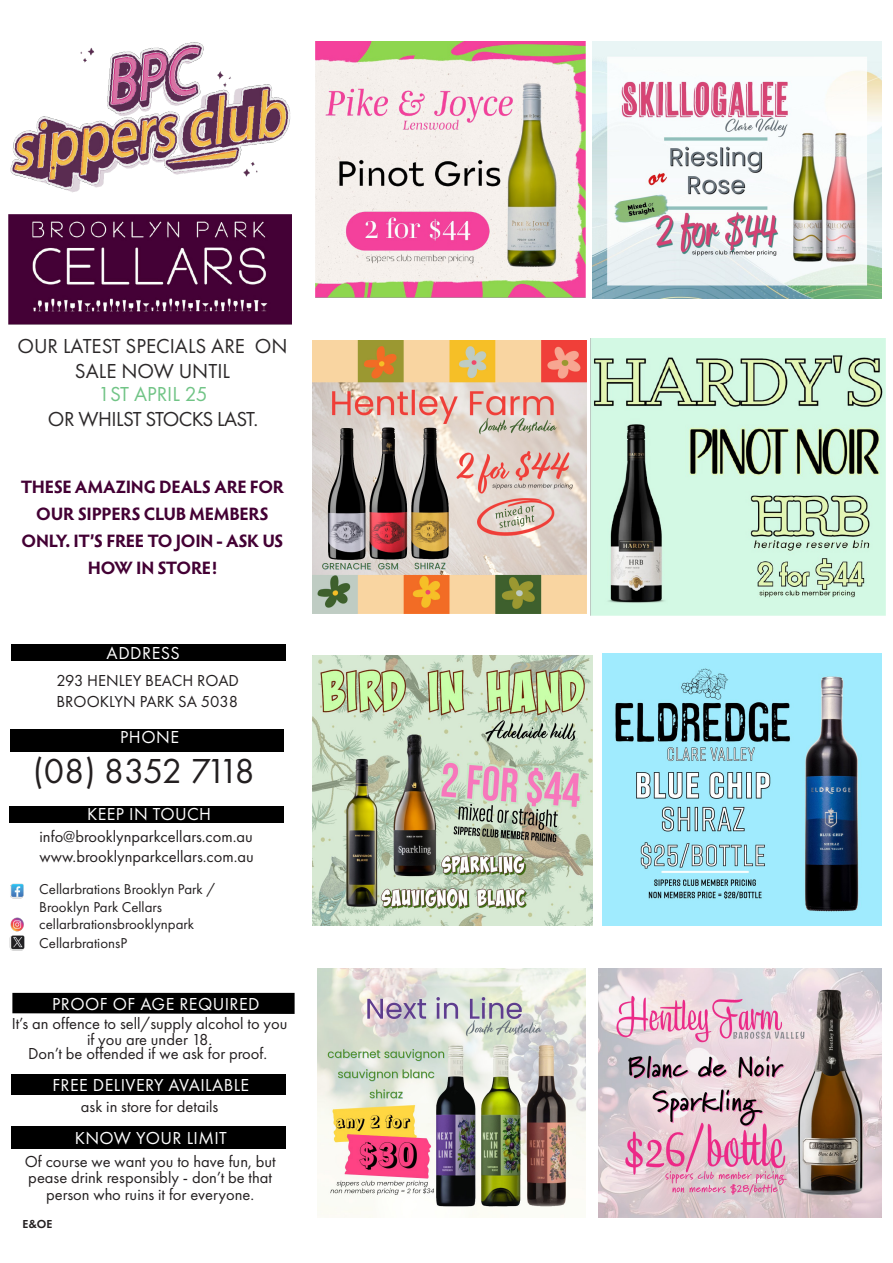
<style>
.page{position:relative;width:893px;height:1263px;background:#fff}
.page>*{position:absolute;margin:0;border:0;box-sizing:border-box;transform-origin:0 0}
.t1{font:36px "Futura PT";letter-spacing:-.05em;color:#231f20}
.t2{font:21px/25.2px "Futura PT";color:#2c292a;text-align:center}
.t3{font:21px "Futura PT";letter-spacing:-.025em;color:#2c292a}
.t4{font:21px "Futura PT";color:#71c486}
.t5{font:700 18px/27px "Hypatia Sans Pro";letter-spacing:-.015em;color:#430034;text-align:center}
.t6{font:18px "Futura PT";letter-spacing:.025em;color:#fff}
.t7{font:16.5px/16.5px "Futura PT";color:#231f20}
.t8{font:14.85px/17.4px "Futura PT";color:#231f20}
.t9{font:600 12px "Futura PT";color:#231f20}
</style>
<div class="page">
<img style="left:9px;top:215px;width:283px;height:109px">
<div style="left:10px;top:729px;width:274px;height:23px;background:#000"></div>
<div style="left:9px;top:806px;width:275px;height:17px;background:#000"></div>
<div style="left:11px;top:644px;width:275px;height:17px;background:#000"></div>
<img style="left:10px;top:883px;width:14px;height:16px">
<img style="left:10px;top:917px;width:14px;height:15px">
<img style="left:9px;top:936px;width:16px;height:15px">
<img style="left:10px;top:42px;width:282px;height:183px">
<div style="left:11px;top:1074px;width:275px;height:21px;background:#000"></div>
<div style="left:12px;top:993px;width:283px;height:21px;background:#000"></div>
<div style="left:11px;top:1126px;width:275px;height:22px;background:#000"></div>
<img style="left:315px;top:42px;width:270px;height:255px">
<img style="left:593px;top:41px;width:288px;height:257px">
<img style="left:312px;top:656px;width:280px;height:269px">
<img style="left:603px;top:654px;width:278px;height:271px">
<img style="left:312px;top:340px;width:274px;height:274px">
<img style="left:590px;top:339px;width:296px;height:277px">
<img style="left:317px;top:968px;width:268px;height:250px">
<img style="left:599px;top:969px;width:282px;height:249px">
<p class="t2" style="left:17px;top:333px;width:272px">OUR LATEST SPECIALS ARE ON<br>SALE NOW UNTIL</p>
<p class="t4" style="left:98px;top:382px;width:111px">1ST APRIL 25</p>
<p class="t3" style="left:48px;top:407px;width:212px">OR WHILST STOCKS LAST.</p>
<p class="t5" style="left:21px;top:472px;width:265px">THESE AMAZING DEALS ARE FOR<br>OUR SIPPERS CLUB MEMBERS<br>ONLY. IT’S FREE TO JOIN - ASK US<br>HOW IN STORE!</p>
<p class="t6" style="left:107px;top:643px;width:75px">ADDRESS</p>
<p class="t7" style="left:57px;top:670px;width:184px;line-height:20.9px">293 HENLEY BEACH ROAD<br>BROOKLYN PARK SA 5038</p>
<p class="t6" style="left:120px;top:726px;width:60px">PHONE</p>
<h1 class="t1" style="left:33px;top:750px;width:223px">(08) 8352 7118</h1>
<p class="t6" style="left:87px;top:803px;width:126px">KEEP IN TOUCH</p>
<p class="t7" style="left:40px;top:827px;width:216px;line-height:19.8px">info@brooklynparkcellars.com.au www.brooklynparkcellars.com.au</p>
<p class="t8" style="left:39px;top:880px;width:177px">Cellarbrations Brooklyn Park /<br>Brooklyn Park Cellars cellarbrationsbrooklynpark</p>
<p class="t8" style="left:39px;top:934px;width:89px">CellarbrationsP</p>
<p class="t6" style="left:52px;top:993px;width:209px">PROOF OF AGE REQUIRED</p>
<p class="t7" style="left:12px;top:1015px;width:277px;text-align:center">It’s an offence to sell/supply alcohol to you if you are under 18.</p>
<p class="t7" style="left:28px;top:1045px;width:241px">Don’t be offended if we ask for proof.</p>
<p class="t6" style="left:52px;top:1074px;width:198px">FREE DELIVERY AVAILABLE</p>
<p class="t7" style="left:81px;top:1098px;width:139px">ask in store for details</p>
<p class="t6" style="left:75px;top:1127px;width:154px">KNOW YOUR LIMIT</p>
<p class="t7" style="left:25px;top:1153px;width:252px;text-align:center">Of course we want you to have fun, but pease drink responsibly - don’t be that person who ruins it for everyone.</p>
<p class="t9" style="left:22px;top:1216px;width:32px">E&amp;OE</p>
</div>
